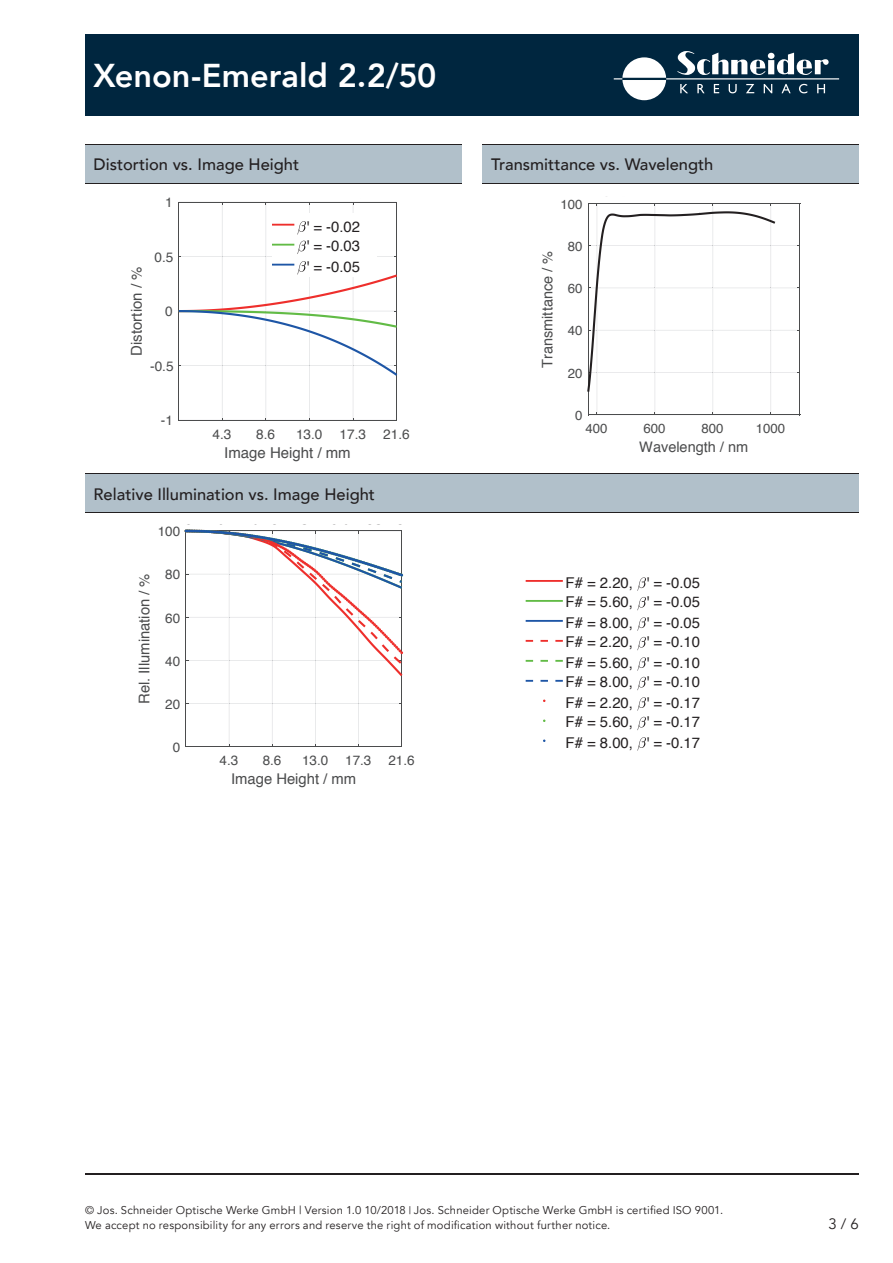
<style>
.page{position:relative;width:893px;height:1263px;background:#fff}
.page>*{position:absolute;margin:0;border:0;box-sizing:border-box;transform-origin:0 0}
.t1{font:800 33px "Avenir LT Com";color:#fff}
.t2{font:500 16.5px "Avenir LT Com";color:#231f20}
.t3{font:15px "Helvetica";color:#4b4c4d}
.t4{font:15px "Avenir LT Com";color:#231f20}
.t5{font:14.85px/20px "Helvetica";color:#231f20;text-align:justify}
.t6{font:14.85px "Helvetica";color:#4b4c4d}
.t7{font:14.55px "Helvetica";color:#4b4c4d}
.t8{font:13.65px "Helvetica";color:#4b4c4d}
.t9{font:13.5px "Helvetica";color:#4b4c4d}
.t10{font:13.2px "Helvetica";color:#4b4c4d}
.t11{font:11.25px/15px "Avenir LT Com";letter-spacing:.02em;color:#231f20}
.s1{font-size:10.5px}
</style>
<div class="page">
<hr style="left:85px;top:1174px;width:774px;height:1px;background:#231f20">
<div style="left:85px;top:145px;width:376px;height:38px;background:#b1c0ca"></div>
<div style="left:483px;top:145px;width:376px;height:38px;background:#b1c0ca"></div>
<div style="left:85px;top:473px;width:774px;height:39px;background:#b1c0ca"></div>
<hr style="left:597px;top:373px;width:1px;height:41px;background:#e1e2e4">
<hr style="left:654px;top:373px;width:1px;height:41px;background:#e1e2e4">
<hr style="left:712px;top:373px;width:1px;height:41px;background:#e1e2e4">
<hr style="left:770px;top:373px;width:1px;height:41px;background:#e1e2e4">
<hr style="left:588px;top:203px;width:1px;height:212px;background:#4b4c4d">
<hr style="left:799px;top:203px;width:1px;height:212px;background:#4b4c4d">
<svg style="left:589px;top:412px;width:210px;height:3px"></svg>
<svg style="left:587px;top:203px;width:212px;height:189px"></svg>
<hr style="left:186px;top:747px;width:216px;height:1px;background:#e1e2e4">
<svg style="left:185px;top:530px;width:218px;height:217px"></svg>
<svg style="left:178px;top:202px;width:220px;height:219px"></svg>
<hr style="left:272px;top:264px;width:22px;height:2px;background:#1e56a6">
<hr style="left:85px;top:145px;width:376px;height:1px;background:#231f20">
<hr style="left:85px;top:473px;width:774px;height:1px;background:#231f20">
<hr style="left:483px;top:145px;width:376px;height:1px;background:#231f20">
<hr style="left:85px;top:183px;width:376px;height:1px;background:#231f20">
<hr style="left:85px;top:512px;width:774px;height:1px;background:#231f20">
<hr style="left:483px;top:183px;width:376px;height:1px;background:#231f20">
<svg style="left:637px;top:577px;width:9px;height:14px"></svg>
<hr style="left:526px;top:580px;width:37px;height:2px;background:#ee2f2c">
<svg style="left:637px;top:597px;width:9px;height:13px"></svg>
<hr style="left:526px;top:600px;width:37px;height:2px;background:#62bb46">
<svg style="left:637px;top:617px;width:9px;height:14px"></svg>
<hr style="left:526px;top:620px;width:37px;height:2px;background:#1e56a6">
<svg style="left:637px;top:637px;width:9px;height:13px"></svg>
<svg style="left:526px;top:640px;width:37px;height:2px"></svg>
<svg style="left:637px;top:657px;width:9px;height:14px"></svg>
<svg style="left:526px;top:660px;width:37px;height:2px"></svg>
<svg style="left:637px;top:677px;width:9px;height:13px"></svg>
<svg style="left:526px;top:680px;width:37px;height:2px"></svg>
<svg style="left:637px;top:697px;width:9px;height:14px"></svg>
<svg style="left:637px;top:717px;width:9px;height:13px"></svg>
<svg style="left:637px;top:737px;width:9px;height:14px"></svg>
<div style="left:85px;top:34px;width:774px;height:82px;background:#00263f"></div>
<svg style="left:614px;top:57px;width:52px;height:43px"></svg>
<hr style="left:666px;top:78px;width:173px;height:1px;background:#fff">
<svg style="left:677px;top:51px;width:152px;height:24px"></svg>
<svg style="left:680px;top:84px;width:8px;height:9px"></svg>
<svg style="left:697px;top:84px;width:8px;height:9px"></svg>
<svg style="left:714px;top:84px;width:5px;height:9px"></svg>
<svg style="left:729px;top:84px;width:8px;height:9px"></svg>
<svg style="left:746px;top:84px;width:8px;height:9px"></svg>
<svg style="left:764px;top:84px;width:8px;height:9px"></svg>
<svg style="left:781px;top:84px;width:10px;height:9px"></svg>
<svg style="left:799px;top:84px;width:8px;height:9px"></svg>
<svg style="left:817px;top:84px;width:8px;height:9px"></svg>
<h1 class="t1" style="left:94px;top:56px;width:344px">Xenon-Emerald 2.2/50</h1>
<h2 class="t2" style="left:94px;top:155px;width:207px">Distortion vs. Image Height</h2>
<h2 class="t2" style="left:491px;top:155px;width:224px">Transmittance vs. Wavelength</h2>
<p class="t8" style="left:165px;top:192px;width:9px">1</p>
<h3 class="t3" style="left:125px;top:356px;width:90px;rotate:-90deg">Distortion / %</h3>
<p class="t8" style="left:154px;top:247px;width:20px">0.5</p>
<p class="t8" style="left:165px;top:301px;width:9px">0</p>
<p class="t8" style="left:150px;top:356px;width:25px">-0.5</p>
<p class="t8" style="left:161px;top:410px;width:14px">-1</p>
<h3 class="t5" style="left:306px;top:217px;width:55px">' = -0.02 ' = -0.03 ' = -0.05</h3>
<p class="t8" style="left:213px;top:424px;width:20px">4.3</p>
<p class="t8" style="left:256px;top:424px;width:20px">8.6</p>
<p class="t8" style="left:296px;top:424px;width:28px">13.0</p>
<p class="t8" style="left:340px;top:424px;width:28px">17.3</p>
<p class="t8" style="left:383px;top:424px;width:28px">21.6</p>
<h3 class="t3" style="left:224px;top:441px;width:128px">Image Height / mm</h3>
<h2 class="t2" style="left:94px;top:484px;width:283px">Relative Illumination vs. Image Height</h2>
<p class="t9" style="left:158px;top:521px;width:24px">100</p>
<h3 class="t6" style="left:133px;top:704px;width:132px;rotate:-90deg">Rel. Illumination / %</h3>
<p class="t9" style="left:165px;top:564px;width:16px">80</p>
<p class="t9" style="left:165px;top:607px;width:16px">60</p>
<p class="t9" style="left:165px;top:650px;width:16px">40</p>
<p class="t9" style="left:165px;top:694px;width:16px">20</p>
<p class="t9" style="left:173px;top:737px;width:9px">0</p>
<p class="t9" style="left:220px;top:750px;width:20px">4.3</p>
<p class="t9" style="left:263px;top:750px;width:20px">8.6</p>
<p class="t9" style="left:302px;top:750px;width:28px">13.0</p>
<p class="t9" style="left:345px;top:750px;width:28px">17.3</p>
<p class="t9" style="left:388px;top:750px;width:28px">21.6</p>
<h3 class="t6" style="left:231px;top:768px;width:127px">Image Height / mm</h3>
<p class="t10" style="left:561px;top:194px;width:24px">100</p>
<p class="t7" style="left:536px;top:368px;width:118px;rotate:-90deg">Transmittance / %</p>
<p class="t10" style="left:568px;top:236px;width:16px">80</p>
<p class="t10" style="left:568px;top:278px;width:16px">60</p>
<p class="t10" style="left:568px;top:321px;width:16px">40</p>
<p class="t10" style="left:568px;top:363px;width:16px">20</p>
<p class="t10" style="left:575px;top:405px;width:9px">0</p>
<p class="t10" style="left:585px;top:418px;width:24px">400</p>
<p class="t10" style="left:643px;top:418px;width:24px">600</p>
<p class="t10" style="left:701px;top:418px;width:24px">800</p>
<p class="t10" style="left:756px;top:418px;width:31px">1000</p>
<p class="t7" style="left:639px;top:435px;width:110px">Wavelength / nm</p>
<h3 class="t5" style="left:566px;top:573px;width:136px">F# = 2.20, ' = -0.05<br>F# = 5.60, ' = -0.05<br>F# = 8.00, ' = -0.05<br>F# = 2.20, ' = -0.10<br>F# = 5.60, ' = -0.10<br>F# = 8.00, ' = -0.10<br>F# = 2.20, ' = -0.17<br>F# = 5.60, ' = -0.17<br>F# = 8.00, ' = -0.17</h3>
<p class="t11" style="left:85px;top:1203px;width:640px">© Jos. Schneider Optische Werke GmbH | Version 1.0 10/2018 <span class="s1">|</span> Jos. Schneider Optische Werke GmbH is certified ISO 9001.<br>We accept no responsibility for any errors and reserve the right of modification without further notice.</p>
<h3 class="t4" style="left:828px;top:1214px;width:32px">3 / 6</h3>
</div>
